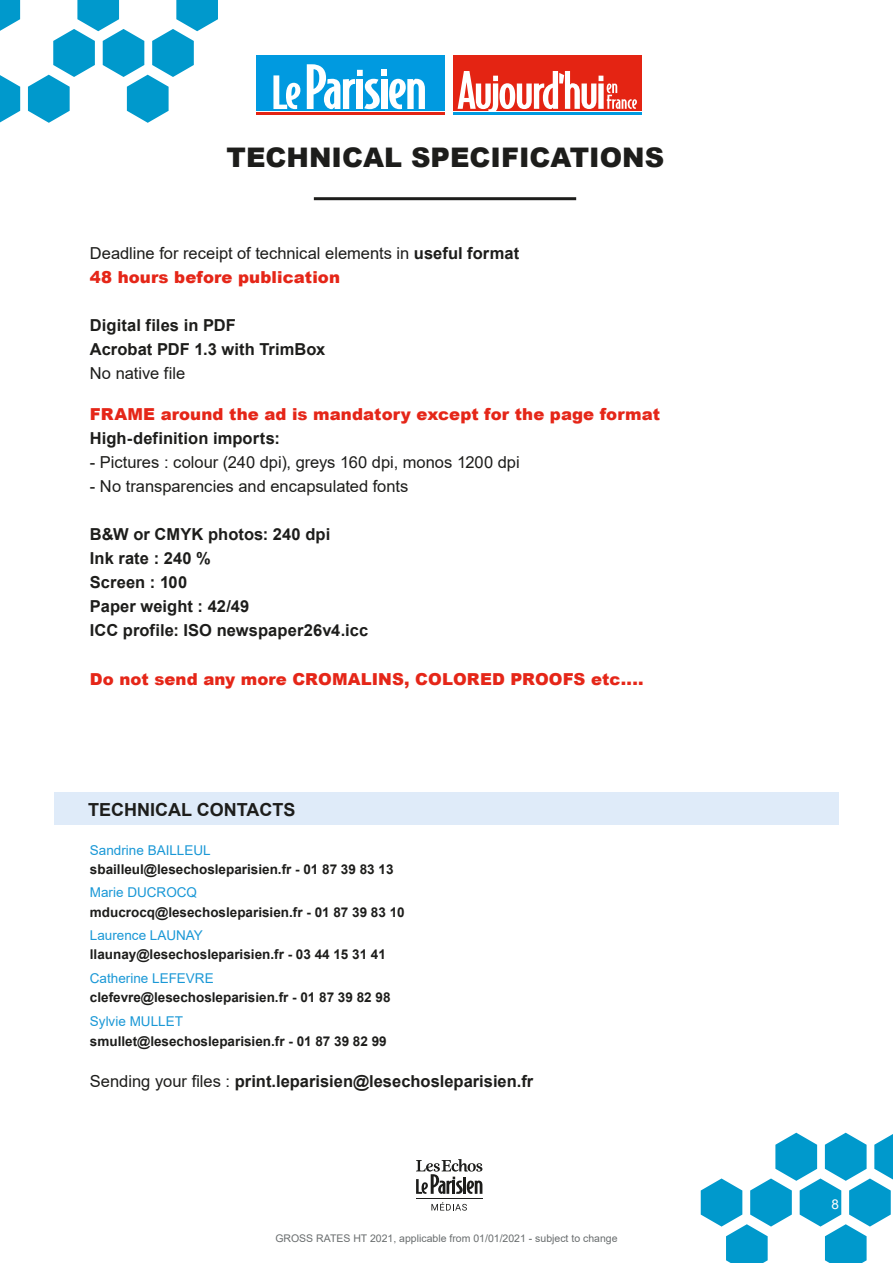
<style>
.page{position:relative;width:893px;height:1263px;background:#fff}
.page>*{position:absolute;margin:0;border:0;box-sizing:border-box;transform-origin:0 0}
.t1{font:900 27px "Arial";color:#1d1d1b}
.cotes{font:700 18px "Arial";color:#1d1d1b}
.cotes-2{font:700 16.5px "Arial";letter-spacing:.005em;color:#1d1d1b}
.t2{font:16.5px "Arial";color:#1d1d1b}
.t3{font:900 16.5px "Arial";letter-spacing:.005em;color:#e52618}
.cotes-3{font:700 13.5px "Arial";color:#1d1d1b}
.cotes-4{font:13.5px "Arial";color:#1a98d6}
.t4{font:13.5px "Arial";color:#fff}
.t5{font:10.5px "Arial";color:#696d6e}
.s1{font-weight:700}
.s2{font-weight:400}
</style>
<div class="page">
<svg style="left:0;top:0;width:20px;height:31px"></svg>
<svg style="left:0;top:75px;width:20px;height:47px"></svg>
<svg style="left:28px;top:0;width:190px;height:123px"></svg>
<svg style="left:701px;top:1133px;width:192px;height:130px"></svg>
<svg style="left:431px;top:1202px;width:36px;height:8px"></svg>
<hr style="left:416px;top:1198px;width:66px;height:1px;background:#1d1d1b">
<svg style="left:416px;top:1159px;width:66px;height:35px"></svg>
<hr style="left:314px;top:197px;width:262px;height:3px;background:#1d1d1b">
<div style="left:453px;top:55px;width:189px;height:56px;background:#e42413"></div>
<svg style="left:458px;top:71px;width:179px;height:40px"></svg>
<hr style="left:453px;top:112px;width:189px;height:3px;background:#009ae0">
<div style="left:256px;top:55px;width:189px;height:56px;background:#009ae0"></div>
<hr style="left:256px;top:112px;width:189px;height:3px;background:#e42413">
<svg style="left:273px;top:75px;width:27px;height:34px"></svg>
<svg style="left:307px;top:64px;width:118px;height:45px"></svg>
<div style="left:54px;top:792px;width:785px;height:32px;background:#dfebf9"></div>
<p class="t1" style="left:227px;top:138px;width:439px">TECHNICAL SPECIFICATIONS</p>
<p class="t2" style="left:90px;top:241px;width:431px">Deadline for receipt of technical elements in <span class="s1">useful format</span></p>
<p class="t3" style="left:90px;top:265px;width:252px">48 hours before publication</p>
<p class="cotes-2" style="left:90px;top:313px;width:147px">Digital files in PDF</p>
<p class="cotes-2" style="left:90px;top:337px;width:237px">Acrobat PDF 1.3 with TrimBox</p>
<p class="t2" style="left:90px;top:362px;width:97px">No native file</p>
<p class="t3" style="left:90px;top:402px;width:572px">FRAME around the ad is mandatory except for the page format</p>
<p class="cotes-2" style="left:90px;top:427px;width:191px">High-definition imports:</p>
<p class="t2" style="left:90px;top:451px;width:431px">- Pictures : colour (240 dpi), greys 160 dpi, monos 1200 dpi</p>
<p class="t2" style="left:90px;top:475px;width:320px">- No transparencies and encapsulated fonts</p>
<p class="cotes-2" style="left:90px;top:523px;width:242px">B&amp;W or CMYK photos: 240 dpi</p>
<p class="cotes-2" style="left:90px;top:547px;width:122px">Ink rate : 240 %</p>
<p class="cotes-2" style="left:90px;top:571px;width:99px">Screen : 100</p>
<p class="cotes-2" style="left:90px;top:595px;width:161px">Paper weight : 42/49</p>
<p class="cotes-2" style="left:90px;top:619px;width:280px">ICC profile: ISO newspaper26v4.icc</p>
<p class="t3" style="left:90px;top:667px;width:555px">Do not send any more CROMALINS, COLORED PROOFS etc....</p>
<p class="cotes" style="left:88px;top:797px;width:209px">TECHNICAL CONTACTS</p>
<p class="cotes-4" style="left:90px;top:840px;width:122px">Sandrine BAILLEUL</p>
<p class="cotes-3" style="left:90px;top:859px;width:305px">sbailleul@lesechosleparisien.fr - 01 87 39 83 13</p>
<p class="cotes-4" style="left:90px;top:883px;width:109px">Marie DUCROCQ</p>
<p class="cotes-3" style="left:90px;top:902px;width:316px">mducrocq@lesechosleparisien.fr - 01 87 39 83 10</p>
<p class="cotes-4" style="left:90px;top:926px;width:115px">Laurence LAUNAY</p>
<p class="cotes-3" style="left:90px;top:945px;width:298px">llaunay@lesechosleparisien.fr - 03 44 15 31 41</p>
<p class="cotes-4" style="left:90px;top:969px;width:125px">Catherine LEFEVRE</p>
<p class="cotes-3" style="left:90px;top:988px;width:302px">clefevre@lesechosleparisien.fr - 01 87 39 82 98</p>
<p class="cotes-4" style="left:90px;top:1011px;width:95px">Sylvie MULLET</p>
<p class="cotes-3" style="left:90px;top:1032px;width:298px">smullet@lesechosleparisien.fr - 01 87 39 82 99</p>
<p class="cotes-2" style="left:90px;top:1070px;width:445px"><span class="s2">Sending your files :</span> print.leparisien@lesechosleparisien.fr</p>
<p class="t5" style="left:275px;top:1231px;width:344px">GROSS RATES HT 2021, applicable from 01/01/2021 - subject to change</p>
<p class="t4" style="left:831px;top:1195px;width:9px">8</p>
</div>
